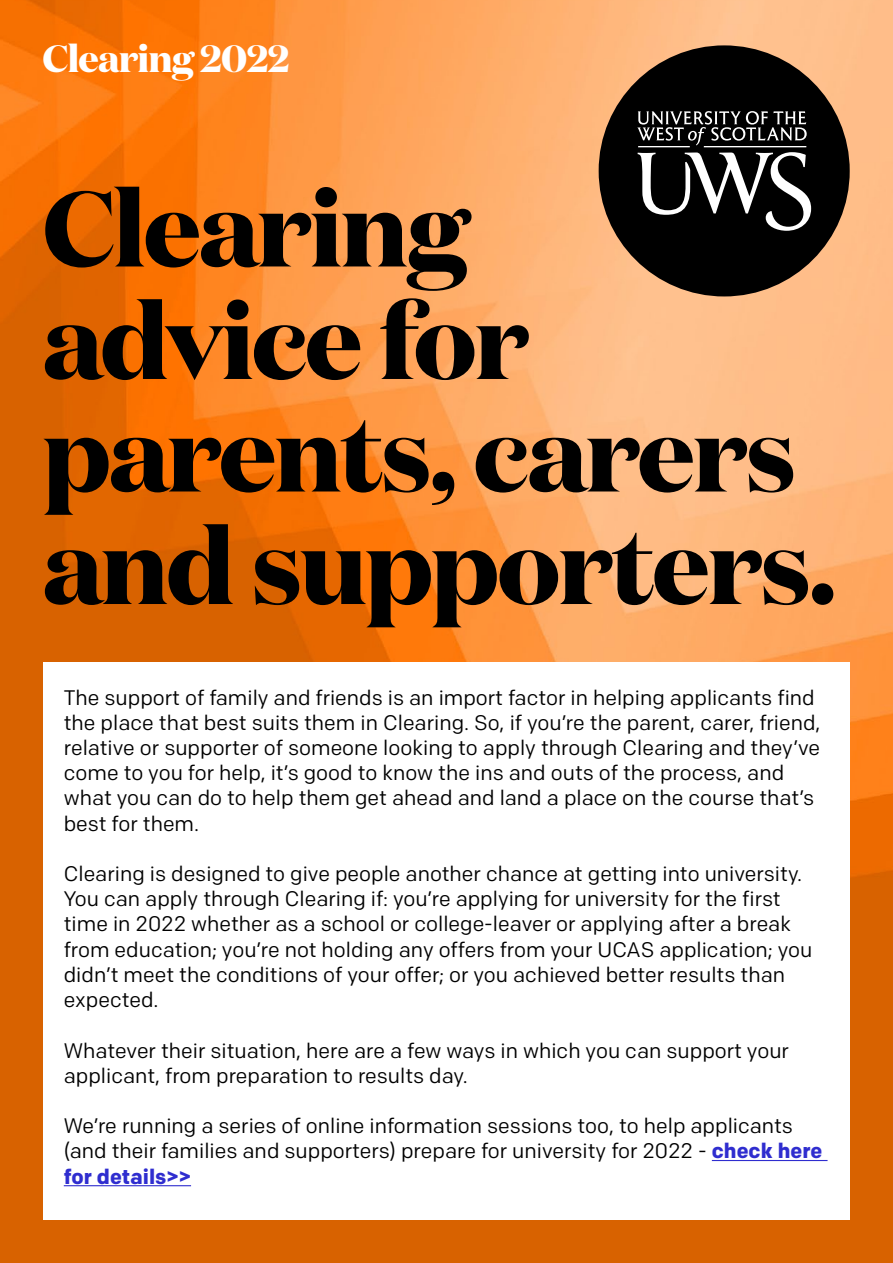
<style>
.page{position:relative;width:893px;height:1263px;background:#fff}
.page>*{position:absolute;margin:0;border:0;box-sizing:border-box;transform-origin:0 0}
.Main_headers{font:700 106.5px "Domaine Display Test";letter-spacing:-.02em;color:#000}
.t1{font:700 37.95px "Domaine Display Test";letter-spacing:-.02em;color:#fff}
.page_1_body_text{font:21px/25.2px "Colfax";color:#000}
.s1{font-weight:700;color:#2f2dcf}
</style>
<div class="page">
<img style="left:0;top:0;width:893px;height:1263px">
<div style="left:43px;top:663px;width:807px;height:557px;background:#fff"></div>
<hr style="left:712px;top:1160px;width:115px;height:1px;background:#2f2dcf">
<hr style="left:64px;top:1185px;width:127px;height:1px;background:#2f2dcf">
<div style="left:599px;top:45px;width:251px;height:251px;background:#000;border-radius:50%"></div>
<svg style="left:637px;top:111px;width:174px;height:120px"></svg>
<p class="t1" style="left:43px;top:34px;width:249px">Clearing 2022</p>
<p class="Main_headers" style="left:43px;top:159px;width:427px">Clearing</p>
<p class="Main_headers" style="left:43px;top:272px;width:488px">advice for</p>
<p class="Main_headers" style="left:43px;top:384px;width:755px">parents, carers</p>
<p class="Main_headers" style="left:43px;top:497px;width:795px">and supporters.</p>
<p class="page_1_body_text" style="left:64px;top:684px;width:758px">The support of family and friends is an import factor in helping applicants find the place that best suits them in Clearing. So, if you’re the parent, carer, friend, relative or supporter of someone looking to apply through Clearing and they’ve come to you for help, it’s good to know the ins and outs of the process, and what you can do to help them get ahead and land a place on the course that’s best for them.</p>
<p class="page_1_body_text" style="left:64px;top:861px;width:750px">Clearing is designed to give people another chance at getting into university.<br>You can apply through Clearing if: you’re applying for university for the first time in 2022 whether as a school or college-leaver or applying after a break from education; you’re not holding any offers from your UCAS application; you didn’t meet the conditions of your offer; or you achieved better results than expected.</p>
<p class="page_1_body_text" style="left:64px;top:1037px;width:727px">Whatever their situation, here are a few ways in which you can support your applicant, from preparation to results day.</p>
<p class="page_1_body_text" style="left:64px;top:1113px;width:760px">We’re running a series of online information sessions too, to help applicants (and their families and supporters) prepare for university for 2022 - <span class="s1">check here for details&gt;&gt;</span></p>
</div>
